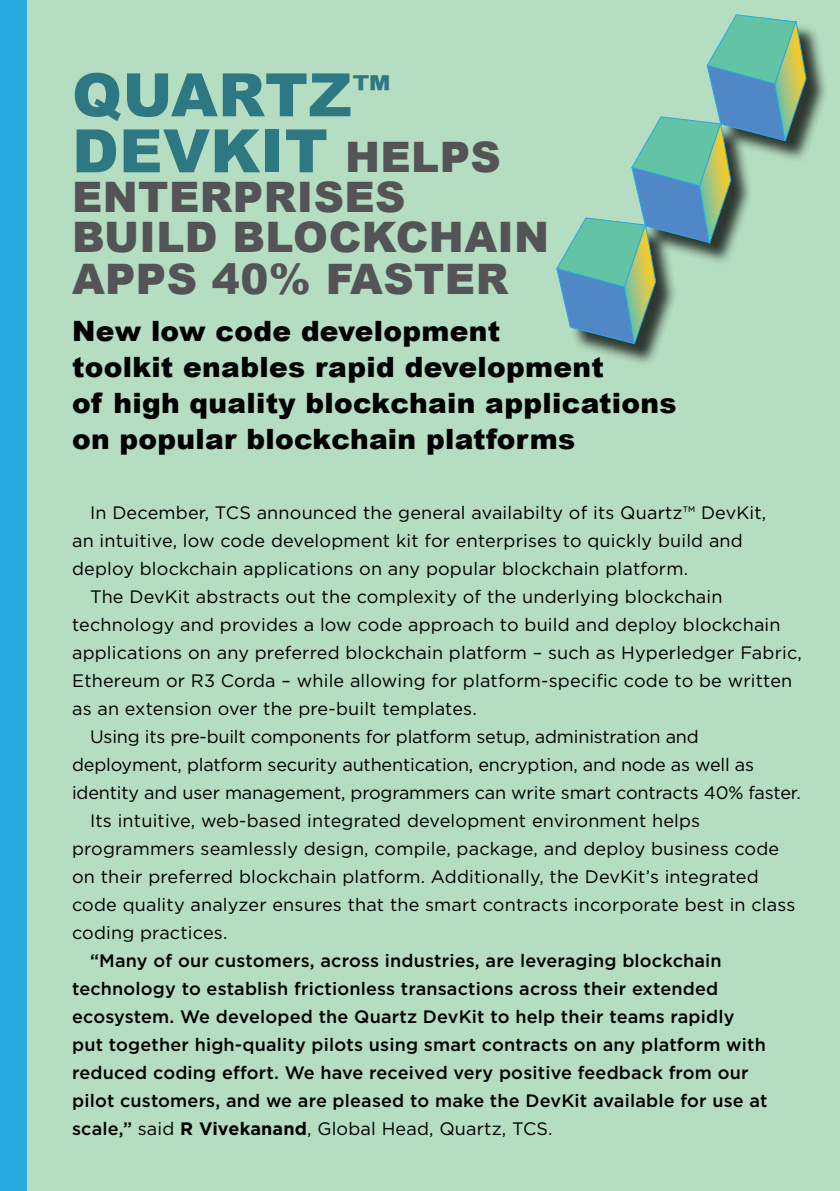
<style>
.page{position:relative;width:840px;height:1191px;background:#fff}
.page>*{position:absolute;margin:0;border:0;box-sizing:border-box;transform-origin:0 0}
.t1{font:900 59.8px/56px "Arial";letter-spacing:.01em;color:#2e7883}
.t2{font:900 42px/41px "Arial";letter-spacing:.01em;color:#545456}
.t3{font:900 28px/36px "Arial";letter-spacing:.01em;color:#000}
.t4{font:18px "Gotham";letter-spacing:.01em;color:#000}
.t5{font:500 18px/28px "Gotham";letter-spacing:.01em;color:#000}
.t6{font:18px "Gotham";letter-spacing:-.01em;color:#000}
.s1{font-size:42px;color:#545456}
.s2{font-weight:400}
.s3{font-weight:700}
</style>
<div class="page">
<div style="left:0;top:0;width:839px;height:1191px;background:#b4ddc1"></div>
<div style="left:0;top:0;width:27px;height:1191px;background:#28aae1"></div>
<div style="left:560px;top:18px;width:268px;height:348px;background:#000;opacity:.75"></div>
<svg style="left:556px;top:14px;width:250px;height:331px"></svg>
<h1 class="t1" style="left:72px;top:67px;width:430px">QUARTZ<sup>™<br></sup>DEVKIT <span class="s1">HELPS</span></h1>
<h2 class="t2" style="left:72px;top:177px;width:478px">ENTERPRISES<br>BUILD BLOCKCHAIN<br>APPS 40% FASTER</h2>
<h3 class="t3" style="left:72px;top:313px;width:605px">New low code development<br>toolkit enables rapid development<br>of high quality blockchain applications on popular blockchain platforms</h3>
<p class="t4" style="left:90px;top:501px;width:677px">In December, TCS announced the general availabilty of its Quartz™ DevKit,</p>
<p class="t4" style="left:72px;top:529px;width:672px">an intuitive, low code development kit for enterprises to quickly build and</p>
<p class="t4" style="left:72px;top:557px;width:617px">deploy blockchain applications on any popular blockchain platform.</p>
<p class="t4" style="left:90px;top:585px;width:633px">The DevKit abstracts out the complexity of the underlying blockchain</p>
<p class="t4" style="left:72px;top:613px;width:709px">technology and provides a low code approach to build and deploy blockchain</p>
<p class="t4" style="left:72px;top:641px;width:731px">applications on any preferred blockchain platform – such as Hyperledger Fabric,</p>
<p class="t4" style="left:72px;top:669px;width:721px">Ethereum or R3 Corda – while allowing for platform-specific code to be written</p>
<p class="t4" style="left:72px;top:697px;width:406px">as an extension over the pre-built templates.</p>
<p class="t6" style="left:90px;top:725px;width:610px">Using its pre-built components for platform setup, administration and</p>
<p class="t6" style="left:72px;top:753px;width:683px">deployment, platform security authentication, encryption, and node as well as</p>
<p class="t6" style="left:72px;top:781px;width:729px">identity and user management, programmers can write smart contracts 40% faster.</p>
<p class="t4" style="left:90px;top:809px;width:611px">Its intuitive, web-based integrated development environment helps</p>
<p class="t4" style="left:72px;top:837px;width:708px">programmers seamlessly design, compile, package, and deploy business code</p>
<p class="t4" style="left:72px;top:865px;width:687px">on their preferred blockchain platform. Additionally, the DevKit’s integrated</p>
<p class="t4" style="left:72px;top:893px;width:724px">code quality analyzer ensures that the smart contracts incorporate best in class</p>
<p class="t4" style="left:72px;top:921px;width:157px">coding practices.</p>
<p class="t5" style="left:72px;top:946px;width:696px;text-indent:18px">“Many of our customers, across industries, are leveraging blockchain technology to establish frictionless transactions across their extended ecosystem. We developed the Quartz DevKit to help their teams rapidly put together high-quality pilots using smart contracts on any platform with reduced coding effort. We have received very positive feedback from our pilot customers, and we are pleased to make the DevKit available for use at scale,” <span class="s2">said</span> <span class="s3">R Vivekanand</span><span class="s2">, Global Head, Quartz, TCS.</span></p>
</div>
